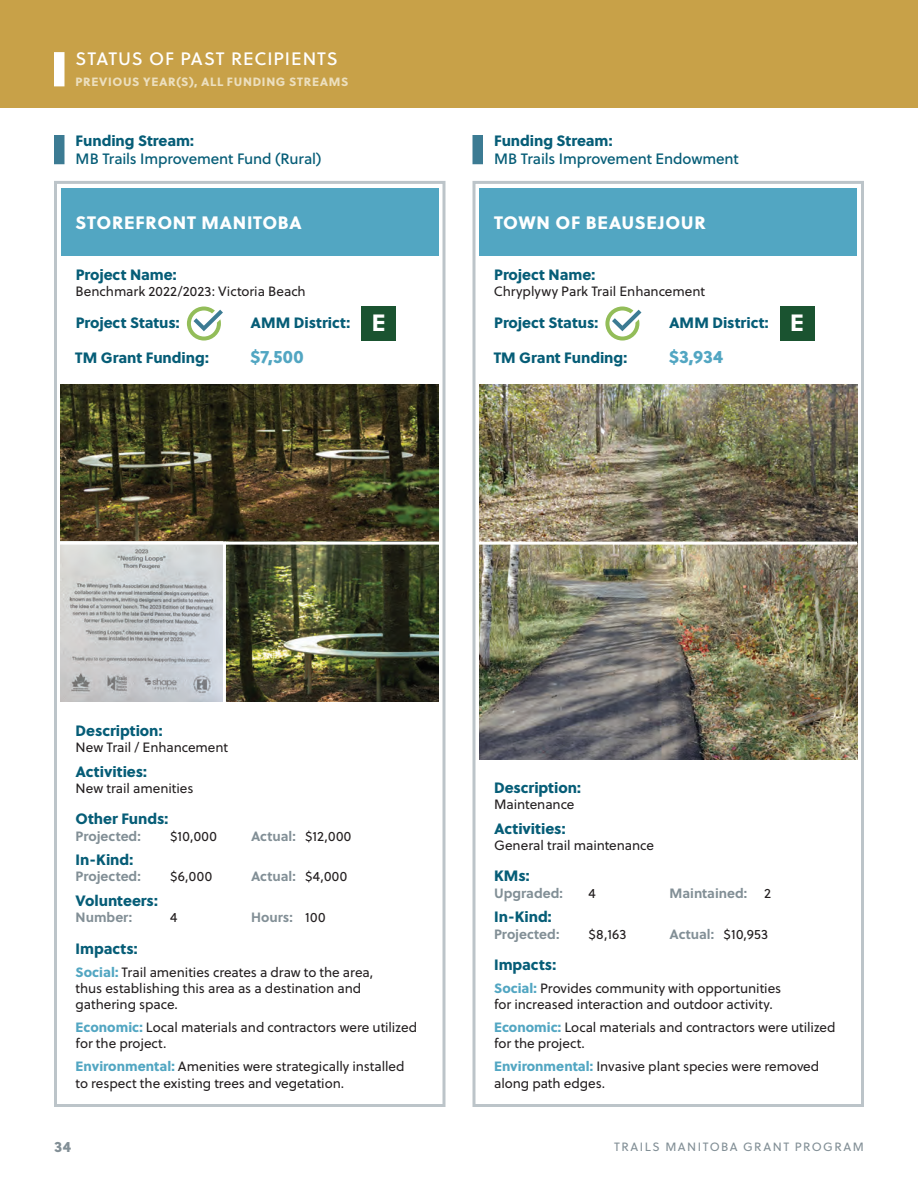
<style>
.page{position:relative;width:918px;height:1188px;background:#fff}
.page>*{position:absolute;margin:0;border:0;box-sizing:border-box;transform-origin:0 0}
.t1{font:23.55px "Soleil Xb";color:#fff}
.t2{font:18px "Soleil Xb";letter-spacing:.035em;color:#fff}
.t3{font:18px "Soleil Bk";letter-spacing:.05em;color:#fff}
.t4{font:18px "Soleil Xb";letter-spacing:.01em;color:#52a6c2}
.t5{font:15px "Soleil Xb";letter-spacing:-.005em;color:#065d77}
.t6{font:15px "Soleil Bk";letter-spacing:-.01em;color:#065d77}
.t7{font:15px "Soleil Xb";color:#828f96}
.t8{font:13.5px/16.2px "Soleil";letter-spacing:-.005em;color:#231f20}
.t9{font:700 13.5px "Soleil";color:#828f96}
.t10{font:12px "Soleil Xb";letter-spacing:.055em;color:#ecdfbe}
.t11{font:12px "Soleil";letter-spacing:.125em;color:#828f96}
.s1{font-weight:400;color:#231f20}
.s2{font-family:"Soleil Xb";color:#52a6c2}
</style>
<div class="page">
<div style="left:0;top:0;width:918px;height:108px;background:#c8a148"></div>
<div style="left:54px;top:52px;width:10px;height:34px;background:#fff"></div>
<div style="left:479px;top:188px;width:378px;height:67px;background:#52a6c2"></div>
<div style="left:61px;top:188px;width:378px;height:67px;background:#52a6c2"></div>
<div style="left:472px;top:181px;width:392px;height:926px;border:3px solid #bcc4c9"></div>
<div style="left:54px;top:181px;width:392px;height:926px;border:3px solid #bcc4c9"></div>
<svg style="left:605px;top:307px;width:36px;height:34px"></svg>
<svg style="left:187px;top:307px;width:36px;height:34px"></svg>
<div style="left:472px;top:135px;width:11px;height:29px;background:#3c7b93"></div>
<div style="left:54px;top:135px;width:10px;height:29px;background:#3c7b93"></div>
<img style="left:61px;top:384px;width:378px;height:158px">
<img style="left:61px;top:545px;width:162px;height:157px">
<img style="left:479px;top:384px;width:378px;height:375px">
<div style="left:361px;top:306px;width:35px;height:35px;background:#1a5330"></div>
<div style="left:780px;top:306px;width:34px;height:35px;background:#1a5330"></div>
<img style="left:226px;top:545px;width:213px;height:157px">
<hr style="left:478px;top:542px;width:379px;height:3px;background:#fff">
<h2 class="t3" style="left:76px;top:45px;width:264px">STATUS OF PAST RECIPIENTS</h2>
<p class="t10" style="left:76px;top:73px;width:274px">PREVIOUS YEAR(S), ALL FUNDING STREAMS</p>
<p class="t5" style="left:76px;top:129px;width:120px">Funding Stream:</p>
<p class="t6" style="left:76px;top:148px;width:247px">MB Trails Improvement Fund (Rural)</p>
<p class="t5" style="left:494px;top:129px;width:120px">Funding Stream:</p>
<p class="t6" style="left:494px;top:148px;width:246px">MB Trails Improvement Endowment</p>
<h2 class="t2" style="left:76px;top:208px;width:228px">STOREFRONT MANITOBA</h2>
<h2 class="t2" style="left:494px;top:208px;width:213px">TOWN OF BEAUSEJOUR</h2>
<p class="t5" style="left:76px;top:263px;width:102px">Project Name:</p>
<p class="t8" style="left:76px;top:283px;width:232px">Benchmark 2022/2023: Victoria Beach</p>
<p class="t5" style="left:76px;top:311px;width:105px">Project Status:</p>
<p class="t5" style="left:251px;top:311px;width:101px">AMM District:</p>
<p class="t5" style="left:75px;top:346px;width:135px">TM Grant Funding:</p>
<h2 class="t4" style="left:251px;top:342px;width:55px">$7,500</h2>
<p class="t5" style="left:494px;top:263px;width:102px">Project Name:</p>
<p class="t8" style="left:494px;top:283px;width:213px">Chryplywy Park Trail Enhancement</p>
<p class="t5" style="left:494px;top:311px;width:105px">Project Status:</p>
<p class="t5" style="left:669px;top:311px;width:101px">AMM District:</p>
<p class="t5" style="left:494px;top:346px;width:135px">TM Grant Funding:</p>
<h2 class="t4" style="left:669px;top:342px;width:56px">$3,934</h2>
<h1 class="t1" style="left:372px;top:304px;width:15px">E</h1>
<h1 class="t1" style="left:790px;top:304px;width:15px">E</h1>
<p class="t5" style="left:76px;top:718px;width:88px">Description:</p>
<p class="t8" style="left:76px;top:739px;width:154px">New Trail / Enhancement</p>
<p class="t5" style="left:76px;top:759px;width:73px">Activities:</p>
<p class="t8" style="left:76px;top:780px;width:119px">New trail amenities</p>
<p class="t5" style="left:76px;top:807px;width:94px">Other Funds:</p>
<p class="t9" style="left:76px;top:825px;width:67px">Projected:</p>
<p class="t8" style="left:170px;top:827px;width:48px">$10,000</p>
<p class="t9" style="left:251px;top:825px;width:102px">Actual: <span class="s1">$12,000</span></p>
<p class="t5" style="left:76px;top:848px;width:59px">In-Kind:</p>
<p class="t9" style="left:76px;top:866px;width:67px">Projected:</p>
<p class="t8" style="left:170px;top:868px;width:44px">$6,000</p>
<p class="t9" style="left:251px;top:866px;width:98px">Actual: <span class="s1">$4,000</span></p>
<p class="t5" style="left:76px;top:889px;width:84px">Volunteers:</p>
<p class="t9" style="left:76px;top:907px;width:58px">Number:</p>
<p class="t8" style="left:170px;top:909px;width:9px">4</p>
<p class="t9" style="left:251px;top:907px;width:76px">Hours: <span class="s1">100</span></p>
<p class="t5" style="left:76px;top:937px;width:64px">Impacts:</p>
<p class="t8" style="left:76px;top:964px;width:299px"><span class="s2">Social:</span> Trail amenities creates a draw to the area, thus establishing this area as a destination and gathering space.</p>
<p class="t8" style="left:76px;top:1019px;width:343px"><span class="s2">Economic:</span> Local materials and contractors were utilized for the project.</p>
<p class="t8" style="left:76px;top:1058px;width:331px"><span class="s2">Environmental:</span> Amenities were strategically installed to respect the existing trees and vegetation.</p>
<p class="t5" style="left:494px;top:776px;width:88px">Description:</p>
<p class="t8" style="left:494px;top:796px;width:82px">Maintenance</p>
<p class="t5" style="left:494px;top:817px;width:73px">Activities:</p>
<p class="t8" style="left:494px;top:837px;width:161px">General trail maintenance</p>
<p class="t5" style="left:494px;top:864px;width:37px">KMs:</p>
<p class="t9" style="left:494px;top:882px;width:70px">Upgraded:</p>
<p class="t8" style="left:589px;top:884px;width:9px">4</p>
<p class="t9" style="left:670px;top:882px;width:103px">Maintained: <span class="s1">2</span></p>
<p class="t5" style="left:494px;top:905px;width:59px">In-Kind:</p>
<p class="t9" style="left:494px;top:923px;width:67px">Projected:</p>
<p class="t8" style="left:589px;top:925px;width:40px">$8,163</p>
<p class="t9" style="left:670px;top:923px;width:100px">Actual: <span class="s1">$10,953</span></p>
<p class="t5" style="left:494px;top:953px;width:64px">Impacts:</p>
<p class="t8" style="left:494px;top:980px;width:289px"><span class="s2">Social:</span> Provides community with opportunities for increased interaction and outdoor activity.</p>
<p class="t8" style="left:494px;top:1019px;width:343px"><span class="s2">Economic:</span> Local materials and contractors were utilized for the project.</p>
<p class="t8" style="left:494px;top:1058px;width:327px"><span class="s2">Environmental:</span> Invasive plant species were removed along path edges.</p>
<p class="t7" style="left:54px;top:1134px;width:19px">34</p>
<p class="t11" style="left:614px;top:1138px;width:251px">TRAILS MANITOBA GRANT PROGRAM</p>
</div>
